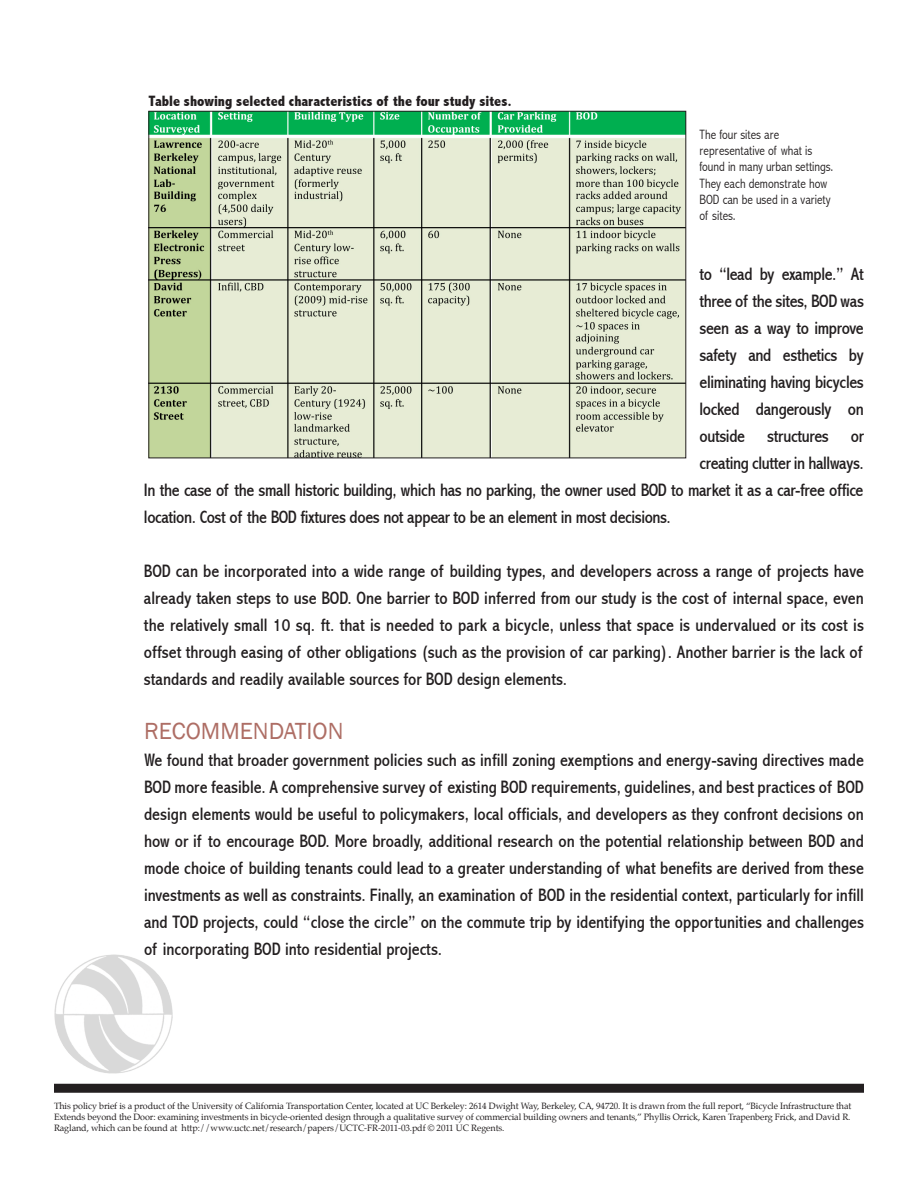
<style>
.page{position:relative;width:918px;height:1188px;background:#fff}
.page>*{position:absolute;margin:0;border:0;box-sizing:border-box;transform-origin:0 0}
.t1{font:24px "Franklin Gothic";color:#ae6e65}
.t2{font:condensed 18px/27px "Abadi";letter-spacing:-.02em;color:#231f20;text-align:justify}
.t3{font:800 condensed 15px "Abadi";color:#231f20}
.t4{font:300 condensed 13.5px/16.2px "Abadi";color:#231f20}
.t5{font:9px/10.8px "Palatino";letter-spacing:-.01em;color:#231f20;text-align:justify}
</style>
<div class="page">
<div style="left:54px;top:1084px;width:810px;height:9px;background:#231f20"></div>
<img style="left:54px;top:954px;width:119px;height:119px">
<img style="left:151px;top:113px;width:533px;height:343px">
<p class="t3" style="left:149px;top:92px;width:365px">Table showing selected characteristics of the four study sites.</p>
<p class="t4" style="left:699px;top:126px;width:135px">The four sites are representative of what is found in many urban settings.<br>They each demonstrate how<br>BOD can be used in a variety of sites.</p>
<p class="t2" style="left:699px;top:261px;width:166px">to “lead by example.” At</p>
<p class="t2" style="left:699px;top:288px;width:166px">three of the sites, BOD was</p>
<p class="t2" style="left:699px;top:315px;width:166px">seen as a way to improve</p>
<p class="t2" style="left:699px;top:342px;width:166px">safety and esthetics by</p>
<p class="t2" style="left:699px;top:369px;width:166px">eliminating having bicycles</p>
<p class="t2" style="left:699px;top:396px;width:166px">locked dangerously on</p>
<p class="t2" style="left:699px;top:423px;width:166px">outside structures or</p>
<p class="t2" style="left:699px;top:450px;width:166px">creating clutter in hallways.</p>
<p class="t2" style="left:144px;top:477px;width:721px">In the case of the small historic building, which has no parking, the owner used BOD to market it as a car-free office</p>
<p class="t2" style="left:144px;top:504px;width:528px">location. Cost of the BOD fixtures does not appear to be an element in most decisions.</p>
<p class="t2" style="left:144px;top:558px;width:722px">BOD can be incorporated into a wide range of building types, and developers across a range of projects have already taken steps to use BOD. One barrier to BOD inferred from our study is the cost of internal space, even the relatively small 10 sq. ft. that is needed to park a bicycle, unless that space is undervalued or its cost is offset through easing of other obligations (such as the provision of car parking). Another barrier is the lack of standards and readily available sources for BOD design elements.</p>
<h1 class="t1" style="left:144px;top:716px;width:201px">RECOMMENDATION</h1>
<p class="t2" style="left:144px;top:747px;width:722px">We found that broader government policies such as infill zoning exemptions and energy-saving directives made BOD more feasible. A comprehensive survey of existing BOD requirements, guidelines, and best practices of BOD design elements would be useful to policymakers, local officials, and developers as they confront decisions on how or if to encourage BOD. More broadly, additional research on the potential relationship between BOD and mode choice of building tenants could lead to a greater understanding of what benefits are derived from these investments as well as constraints. Finally, an examination of BOD in the residential context, particularly for infill and TOD projects, could “close the circle” on the commute trip by identifying the opportunities and challenges of incorporating BOD into residential projects.</p>
<p class="t5" style="left:54px;top:1101px;width:799px">This policy brief is a product of the University of California Transportation Center, located at UC Berkeley: 2614 Dwight Way, Berkeley, CA, 94720. It is drawn from the full report, “Bicycle Infrastructure that Extends beyond the Door: examining investments in bicycle-oriented design through a qualitative survey of commercial building owners and tenants,” Phyllis Orrick, Karen Trapenberg Frick, and David R.<br>Ragland, which can be found at http://www.uctc.net/research/papers/UCTC-FR-2011-03.pdf © 2011 UC Regents.</p>
</div>
